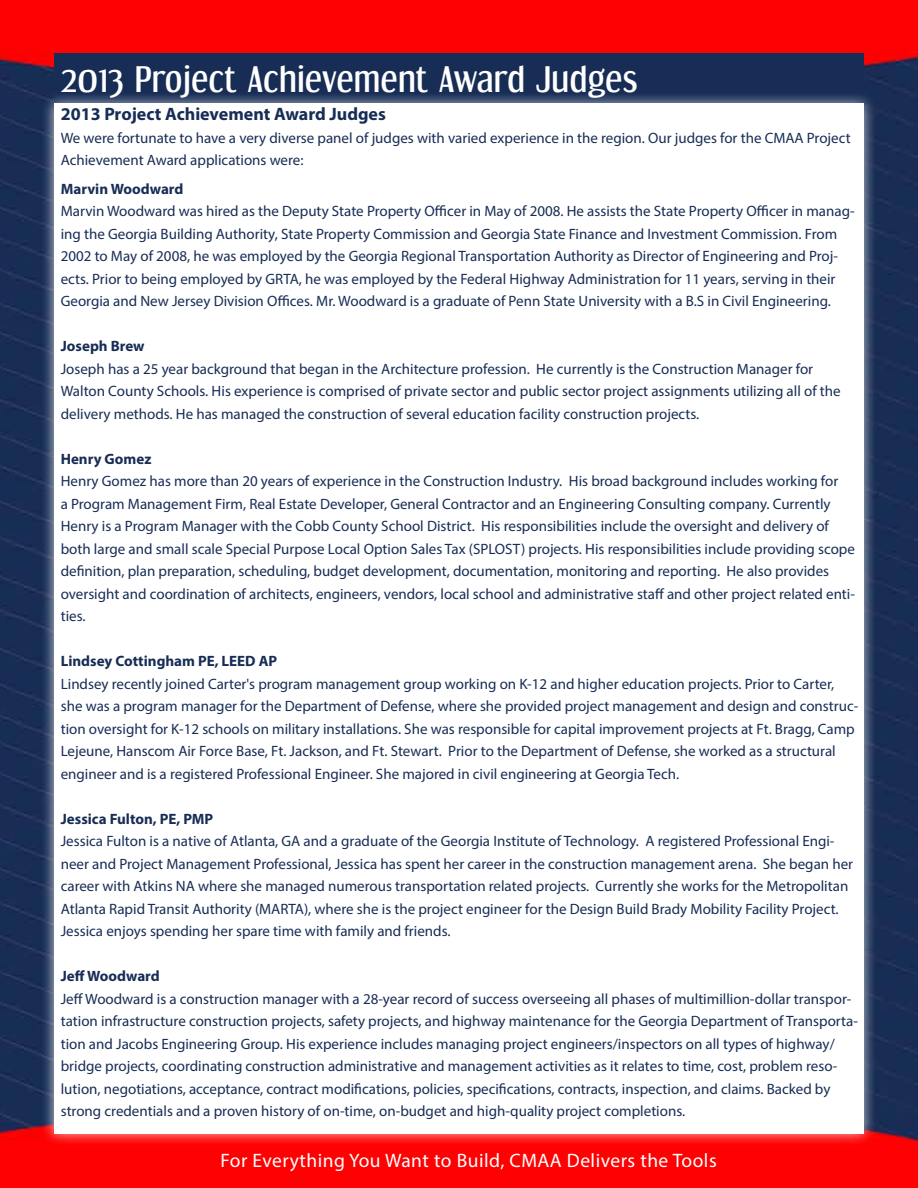
<style>
.page{position:relative;width:918px;height:1188px;background:#fff}
.page>*{position:absolute;margin:0;border:0;box-sizing:border-box;transform-origin:0 0}
.t1{font:33px "Dream Orphanage Rg";letter-spacing:.025em;color:#fff}
.t2{font:19.5px "Myriad Pro";letter-spacing:.025em;color:#fff}
.t3{font:700 18px "Myriad Pro";color:#182d55}
.t4{font:15px/22.5px "Myriad Pro";color:#182d55}
.t5{font:700 15px "Myriad Pro";color:#182d55}
</style>
<div class="page">
<img style="left:0;top:0;width:918px;height:1188px">
<div style="left:54px;top:54px;width:810px;height:49px;background:#182d55"></div>
<div style="left:41px;top:92px;width:836px;height:1054px;background:#fff;opacity:.75"></div>
<div style="left:61px;top:107px;width:798px;height:1027px;background:#fff"></div>
<h1 class="t1" style="left:61px;top:59px;width:578px">2013 Project Achievement Award Judges</h1>
<p class="t3" style="left:61px;top:103px;width:327px">2013 Project Achievement Award Judges</p>
<p class="t4" style="left:61px;top:126px;width:791px">We were fortunate to have a very diverse panel of judges with varied experience in the region. Our judges for the CMAA Project<br>Achievement Award applications were:</p>
<p class="t5" style="left:61px;top:179px;width:124px">Marvin Woodward</p>
<p class="t4" style="left:61px;top:200px;width:795px">Marvin Woodward was hired as the Deputy State Property Officer in May of 2008. He assists the State Property Officer in manag&shy;ing the Georgia Building Authority, State Property Commission and Georgia State Finance and Investment Commission. From 2002 to May of 2008, he was employed by the Georgia Regional Transportation Authority as Director of Engineering and Proj&shy;ects. Prior to being employed by GRTA, he was employed by the Federal Highway Administration for 11 years, serving in their Georgia and New Jersey Division Offices. Mr. Woodward is a graduate of Penn State University with a B.S in Civil Engineering.</p>
<p class="t5" style="left:61px;top:337px;width:85px">Joseph Brew</p>
<p class="t4" style="left:61px;top:357px;width:781px">Joseph has a 25 year background that began in the Architecture profession. He currently is the Construction Manager for<br>Walton County Schools. His experience is comprised of private sector and public sector project assignments utilizing all of the delivery methods. He has managed the construction of several education facility construction projects.</p>
<p class="t5" style="left:61px;top:449px;width:92px">Henry Gomez</p>
<p class="t4" style="left:61px;top:470px;width:796px">Henry Gomez has more than 20 years of experience in the Construction Industry. His broad background includes working for<br>a Program Management Firm, Real Estate Developer, General Contractor and an Engineering Consulting company. Currently Henry is a Program Manager with the Cobb County School District. His responsibilities include the oversight and delivery of both large and small scale Special Purpose Local Option Sales Tax (SPLOST) projects. His responsibilities include providing scope definition, plan preparation, scheduling, budget development, documentation, monitoring and reporting. He also provides oversight and coordination of architects, engineers, vendors, local school and administrative staff and other project related enti&shy;ties.</p>
<p class="t5" style="left:61px;top:652px;width:218px">Lindsey Cottingham PE, LEED AP</p>
<p class="t4" style="left:61px;top:672px;width:799px">Lindsey recently joined Carter's program management group working on K-12 and higher education projects. Prior to Carter, she was a program manager for the Department of Defense, where she provided project management and design and construc&shy;tion oversight for K-12 schools on military installations. She was responsible for capital improvement projects at Ft. Bragg, Camp Lejeune, Hanscom Air Force Base, Ft. Jackson, and Ft. Stewart. Prior to the Department of Defense, she worked as a structural engineer and is a registered Professional Engineer. She majored in civil engineering at Georgia Tech.</p>
<p class="t5" style="left:61px;top:809px;width:154px">Jessica Fulton, PE, PMP</p>
<p class="t4" style="left:61px;top:830px;width:794px">Jessica Fulton is a native of Atlanta, GA and a graduate of the Georgia Institute of Technology. A registered Professional Engi&shy;neer and Project Management Professional, Jessica has spent her career in the construction management arena. She began her career with Atkins NA where she managed numerous transportation related projects. Currently she works for the Metropolitan Atlanta Rapid Transit Authority (MARTA), where she is the project engineer for the Design Build Brady Mobility Facility Project.<br>Jessica enjoys spending her spare time with family and friends.</p>
<p class="t5" style="left:61px;top:967px;width:101px">Jeff Woodward</p>
<p class="t4" style="left:61px;top:987px;width:799px">Jeff Woodward is a construction manager with a 28-year record of success overseeing all phases of multimillion-dollar transpor&shy;tation infrastructure construction projects, safety projects, and highway maintenance for the Georgia Department of Transporta&shy;tion and Jacobs Engineering Group. His experience includes managing project engineers/inspectors on all types of highway/ bridge projects, coordinating construction administrative and management activities as it relates to time, cost, problem reso&shy;lution, negotiations, acceptance, contract modifications, policies, specifications, contracts, inspection, and claims. Backed by strong credentials and a proven history of on-time, on-budget and high-quality project completions.</p>
<h2 class="t2" style="left:220px;top:1148px;width:498px">For Everything You Want to Build, CMAA Delivers the Tools</h2>
</div>
